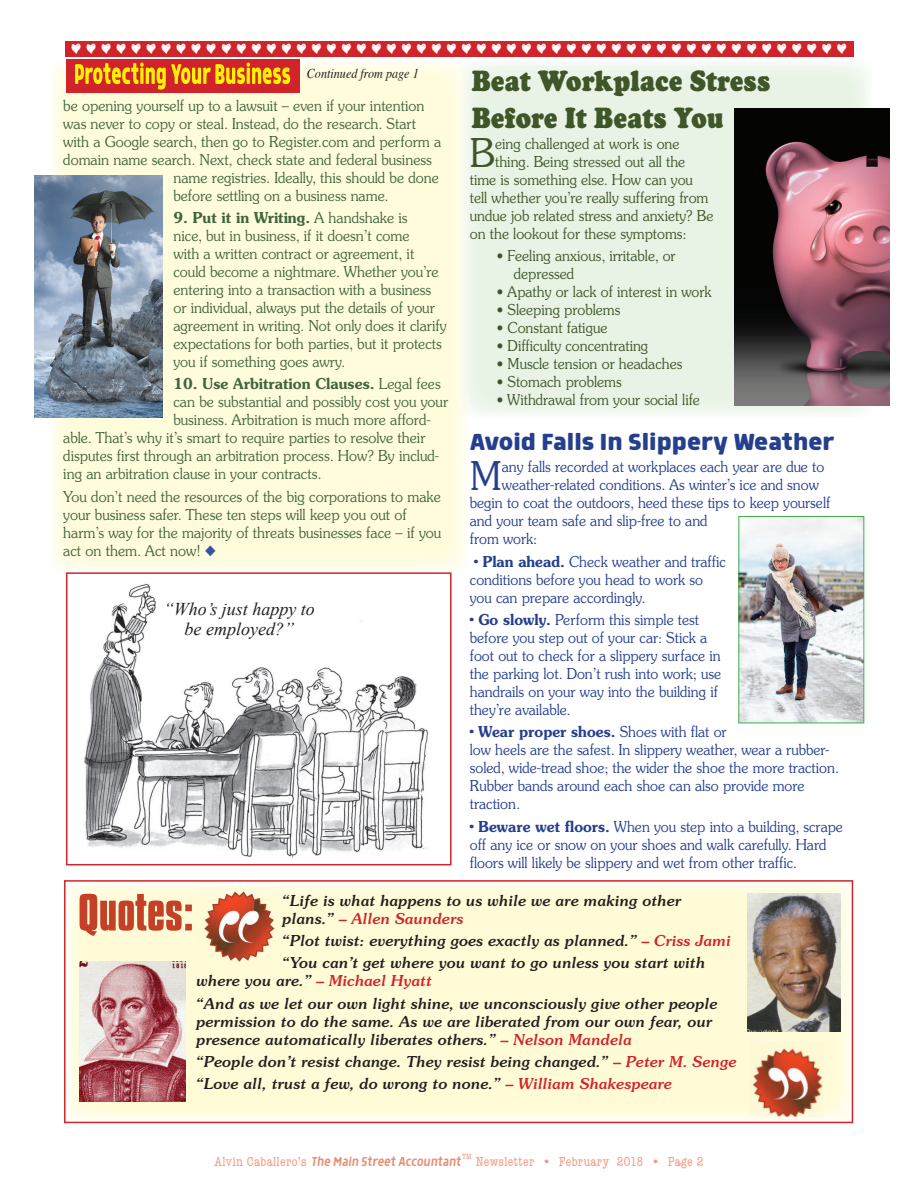
<style>
.page{position:relative;width:918px;height:1188px;background:#fff}
.page>*{position:absolute;margin:0;border:0;box-sizing:border-box;transform-origin:0 0}
.t1{font:300 39.6px "Souvenir Greek";color:#3f5629;scale:.94 1}
.t2{font:300 39.6px "Souvenir Greek";color:#253f8e;scale:.94 1}
.t3{font:condensed 30.45px/36.6px "Cooper Ant D";color:#3f5629}
.t4{font:700 27px "Morl";color:#253f8e;scale:1.1 1}
.t5{font:italic 18px/19.5px "Times New Roman";color:#231f20;text-align:center}
.t6{font:300 15px/18px "Souvenir Greek";color:#40653c;scale:.95 1}
.t7{font:300 15px/18px "Souvenir Greek";color:#253f8e;scale:.94 1}
.t8{font:italic 500 15px/22.4px "Souvenir";color:#231f20}
.t9{font:300 15px/18px "Souvenir Greek";color:#3f5629;scale:.94 1}
.t10{font:600 15px "Souvenir";color:#40653c;scale:.95 1}
.t11{font:italic 15px "Morl";letter-spacing:-.005em;color:#e59177;scale:.9 1}
.t12{font:600 15px "Souvenir";color:#253f8e;scale:.94 1}
.t13{font:condensed 13.5px "American Typewriter";letter-spacing:.025em;color:#f5987e}
.t14{font:italic 13.5px "Times";color:#231f20;scale:.9 1}
.t15{font:condensed 7.8px "American Typewriter";color:#f5987e}
.s1{font-family:"Souvenir Greek";font-weight:300}
.s2{color:#3853a3}
.s3{font-family:"Souvenir";font-weight:600}
.s4{color:#d1232a}
.s5{font-family:"American Typewriter";font-style:normal;font-stretch:condensed;font-size:13.5px;color:#f5987e}
</style>
<div class="page">
<div style="left:49px;top:59px;width:417px;height:512px;background:#fffcdc"></div>
<div style="left:468px;top:64px;width:404px;height:349px;background:#e8f3e5"></div>
<div style="left:460px;top:59px;width:8px;height:358px;background:#f8faee"></div>
<div style="left:66px;top:59px;width:233px;height:34px;background:#d1232a"></div>
<img style="left:734px;top:108px;width:155px;height:297px">
<img style="left:740px;top:518px;width:122px;height:203px">
<div style="left:738px;top:516px;width:126px;height:207px;border:1px solid #40ae49"></div>
<img style="left:84px;top:584px;width:345px;height:274px">
<svg style="left:64px;top:880px;width:789px;height:243px;background:#fdf6d5"></svg>
<svg style="left:80px;top:894px;width:112px;height:42px;background:#df9678"></svg>
<img style="left:202px;top:886px;width:75px;height:76px">
<img style="left:749px;top:1040px;width:76px;height:77px">
<div style="left:66px;top:572px;width:386px;height:293px;border:2px solid #d1232a"></div>
<img style="left:80px;top:962px;width:105px;height:140px">
<img style="left:747px;top:894px;width:93px;height:138px">
<img style="left:35px;top:175px;width:128px;height:242px">
<svg style="left:75px;top:63px;width:215px;height:27px"></svg>
<div style="left:65px;top:41px;width:788px;height:16px;background:#d1232a"></div>
<p class="t14" style="left:307px;top:62px;width:126px">Continued from page 1</p>
<p class="t6" style="left:63px;top:97px;width:382px">be opening yourself up to a lawsuit – even if your intention</p>
<p class="t6" style="left:63px;top:115px;width:373px">was never to copy or steal. Instead, do the research. Start</p>
<p class="t6" style="left:63px;top:133px;width:399px">with a Google search, then go to Register.com and perform a</p>
<p class="t6" style="left:63px;top:151px;width:390px">domain name search. Next, check state and federal business</p>
<p class="t6" style="left:173px;top:169px;width:281px">name registries. Ideally, this should be done</p>
<p class="t6" style="left:173px;top:187px;width:228px">before settling on a business name.</p>
<p class="t10" style="left:173px;top:208px;width:248px">9. Put it in Writing. <span class="s1">A handshake is</span></p>
<p class="t6" style="left:173px;top:227px;width:289px">nice, but in business, if it doesn’t come<br>with a written contract or agreement, it could become a nightmare. Whether you’re entering into a transaction with a business or individual, always put the details of your agreement in writing. Not only does it clarify expectations for both parties, but it protects you if something goes awry.</p>
<p class="t10" style="left:173px;top:375px;width:283px">10. Use Arbitration Clauses. <span class="s1">Legal fees</span></p>
<p class="t6" style="left:173px;top:393px;width:291px">can be substantial and possibly cost you your</p>
<p class="t6" style="left:173px;top:411px;width:272px">business. Arbitration is much more afford-</p>
<p class="t6" style="left:63px;top:429px;width:383px">able. That’s why it’s smart to require parties to resolve their</p>
<p class="t6" style="left:63px;top:447px;width:397px">disputes first through an arbitration process. How? By includ-</p>
<p class="t6" style="left:63px;top:465px;width:274px">ing an arbitration clause in your contracts.</p>
<p class="t6" style="left:63px;top:488px;width:399px">You don’t need the resources of the big corporations to make your business safer. These ten steps will keep you out of harm’s way for the majority of threats businesses face – if you act on them. Act now! <span class="s2">◆</span></p>
<p class="t5" style="left:164px;top:599px;width:153px">“Who’s just happy to be employed?”</p>
<h2 class="t3" style="left:471px;top:63px;width:301px">Beat Workplace Stress<br>Before It Beats You</h2>
<h1 class="t1" style="left:470px;top:130px;width:28px">B</h1>
<p class="t9" style="left:495px;top:135px;width:198px">eing challenged at work is one</p>
<p class="t9" style="left:495px;top:153px;width:204px">thing. Being stressed out all the</p>
<p class="t9" style="left:470px;top:171px;width:239px">time is something else. How can you</p>
<p class="t9" style="left:470px;top:189px;width:255px">tell whether you’re really suffering from</p>
<p class="t9" style="left:470px;top:207px;width:261px">undue job related stress and anxiety? Be</p>
<p class="t9" style="left:470px;top:225px;width:232px">on the lookout for these symptoms:</p>
<p class="t9" style="left:514px;top:247px;width:174px;text-indent:-17px">• Feeling anxious, irritable, or depressed</p>
<p class="t9" style="left:497px;top:283px;width:230px">• Apathy or lack of interest in work</p>
<p class="t9" style="left:497px;top:301px;width:133px">• Sleeping problems</p>
<p class="t9" style="left:497px;top:319px;width:119px">• Constant fatigue</p>
<p class="t9" style="left:497px;top:337px;width:163px">• Difficulty concentrating</p>
<p class="t9" style="left:497px;top:355px;width:199px">• Muscle tension or headaches</p>
<p class="t9" style="left:497px;top:373px;width:134px">• Stomach problems</p>
<p class="t9" style="left:497px;top:391px;width:218px">• Withdrawal from your social life</p>
<h3 class="t4" style="left:470px;top:426px;width:333px">Avoid Falls In Slippery Weather</h3>
<h1 class="t2" style="left:470px;top:453px;width:36px">M</h1>
<p class="t7" style="left:502px;top:458px;width:345px">any falls recorded at workplaces each year are due to</p>
<p class="t7" style="left:502px;top:476px;width:339px">weather-related conditions. As winter’s ice and snow</p>
<p class="t7" style="left:470px;top:494px;width:385px">begin to coat the outdoors, heed these tips to keep yourself</p>
<p class="t7" style="left:470px;top:512px;width:254px">and your team safe and slip-free to and</p>
<p class="t7" style="left:470px;top:530px;width:73px">from work:</p>
<p class="t7" style="left:470px;top:552px;width:274px"><span class="s3">• Plan ahead.</span> Check weather and traffic conditions before you head to work so you can prepare accordingly.</p>
<p class="t7" style="left:470px;top:611px;width:269px"><span class="s3">• Go slowly.</span> Perform this simple test before you step out of your car: Stick a foot out to check for a slippery surface in the parking lot. Don’t rush into work; use handrails on your way into the building if they’re available.</p>
<p class="t12" style="left:470px;top:722px;width:275px">• Wear proper shoes. <span class="s1">Shoes with flat or</span></p>
<p class="t7" style="left:470px;top:741px;width:394px">low heels are the safest. In slippery weather, wear a rubber&shy;soled, wide-tread shoe; the wider the shoe the more traction.<br>Rubber bands around each shoe can also provide more traction.</p>
<p class="t7" style="left:470px;top:817px;width:398px"><span class="s3">• Beware wet floors.</span> When you step into a building, scrape off any ice or snow on your shoes and walk carefully. Hard floors will likely be slippery and wet from other traffic.</p>
<p class="t8" style="left:282px;top:891px;width:401px;line-height:18px">“Life is what happens to us while we are making other plans.” <span class="s4">– Allen Saunders</span></p>
<p class="t8" style="left:282px;top:929px;width:450px">“Plot twist: everything goes exactly as planned.” <span class="s4">– Criss Jami </span>“You can’t get where you want to go unless you start with</p>
<p class="t8" style="left:196px;top:969px;width:523px">where you are.” <span class="s4">– Michael Hyatt<br></span>“And as we let our own light shine, we unconsciously give other people</p>
<p class="t8" style="left:196px;top:1012px;width:518px;line-height:18px">permission to do the same. As we are liberated from our own fear, our presence automatically liberates others.” <span class="s4">– Nelson Mandela</span></p>
<p class="t8" style="left:196px;top:1050px;width:542px">“People don’t resist change. They resist being changed.” <span class="s4">– Peter M. Senge </span>“Love all, trust a few, do wrong to none.” <span class="s4">– William Shakespeare</span></p>
<p class="t15" style="left:462px;top:1152px;width:11px">TM</p>
<p class="t11" style="left:214px;top:1154px;width:275px"><span class="s5">Alvin Caballero’s</span> The Main Street Accountant</p>
<p class="t13" style="left:476px;top:1155px;width:229px">Newsletter • February 2018 • Page 2</p>
</div>
